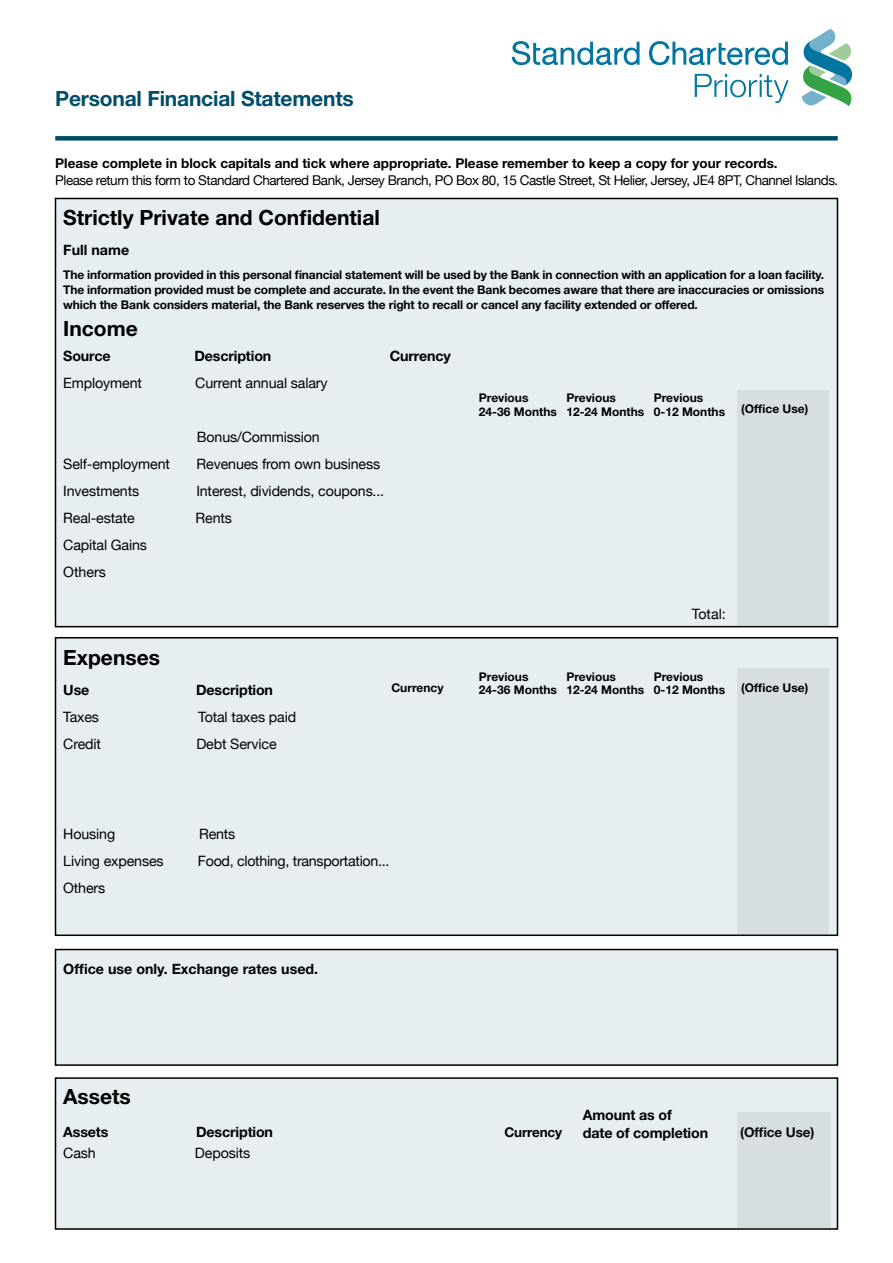
<style>
.page{position:relative;width:893px;height:1263px;background:#fff}
.page>*{position:absolute;margin:0;border:0;box-sizing:border-box;transform-origin:0 0}
.t1{font:700 21px "Helvetica Neue";color:#000}
.t2{font:700 21px "Helvetica Neue";letter-spacing:-.01em;color:#004d6a}
.t3{font:14.25px/27px "Helvetica Neue";letter-spacing:-.01em;color:#000}
.t4{font:700 14.25px/18px "Helvetica Neue";letter-spacing:-.01em;color:#000}
.t5{font:13.5px "Helvetica Neue";letter-spacing:-.035em;color:#000}
.t6{font:700 13.5px "Helvetica Neue";color:#000}
.t7{font:700 12px/13.5px "Helvetica Neue";color:#000}
</style>
<div class="page">
<div style="left:55px;top:198px;width:782px;height:429px;background:#e6eef1"></div>
<div style="left:55px;top:198px;width:783px;height:429px;border:2px solid #000"></div>
<div style="left:55px;top:638px;width:782px;height:297px;background:#e6eef1"></div>
<div style="left:55px;top:637px;width:783px;height:299px;border:2px solid #000"></div>
<div style="left:55px;top:949px;width:782px;height:116px;background:#e6eef1"></div>
<div style="left:55px;top:949px;width:783px;height:117px;border:2px solid #000"></div>
<div style="left:55px;top:136px;width:783px;height:5px;background:#004d6a"></div>
<div style="left:737px;top:390px;width:91px;height:236px;background:#d7dee2"></div>
<div style="left:737px;top:669px;width:91px;height:267px;background:#d7dee2"></div>
<div style="left:55px;top:1078px;width:782px;height:151px;background:#e6eef1"></div>
<div style="left:55px;top:1077px;width:783px;height:153px;border:2px solid #000"></div>
<div style="left:737px;top:1113px;width:93px;height:115px;background:#d7dee2"></div>
<svg style="left:802px;top:29px;width:50px;height:77px"></svg>
<svg style="left:512px;top:41px;width:127px;height:24px"></svg>
<svg style="left:649px;top:41px;width:139px;height:24px"></svg>
<svg style="left:695px;top:74px;width:94px;height:29px"></svg>
<h1 class="t2" style="left:55px;top:86px;width:300px">Personal Financial Statements</h1>
<p class="t6" style="left:55px;top:155px;width:724px">Please complete in block capitals and tick where appropriate. Please remember to keep a copy for your records.</p>
<p class="t5" style="left:55px;top:170px;width:785px">Please return this form to Standard Chartered Bank, Jersey Branch, PO Box 80, 15 Castle Street, St Helier, Jersey, JE4 8PT, Channel Islands.</p>
<h1 class="t1" style="left:63px;top:204px;width:318px">Strictly Private and Confidential</h1>
<p class="t4" style="left:63px;top:240px;width:67px">Full name</p>
<p class="t7" style="left:63px;top:267px;width:762px;line-height:15px;text-align:justify">The information provided in this personal financial statement will be used by the Bank in connection with an application for a loan facility.<br>The information provided must be complete and accurate. In the event the Bank becomes aware that there are inaccuracies or omissions which the Bank considers material, the Bank reserves the right to recall or cancel any facility extended or offered.</p>
<h1 class="t1" style="left:63px;top:315px;width:76px">Income</h1>
<p class="t4" style="left:63px;top:347px;width:49px">Source</p>
<p class="t4" style="left:194px;top:347px;width:78px">Description</p>
<p class="t4" style="left:390px;top:347px;width:63px">Currency</p>
<p class="t3" style="left:63px;top:371px;width:80px">Employment</p>
<p class="t3" style="left:195px;top:371px;width:134px">Current annual salary</p>
<p class="t3" style="left:197px;top:425px;width:124px">Bonus/Commission</p>
<p class="t3" style="left:63px;top:452px;width:108px">Self-employment</p>
<p class="t3" style="left:197px;top:452px;width:185px">Revenues from own business</p>
<p class="t3" style="left:63px;top:479px;width:77px">Investments</p>
<p class="t3" style="left:196px;top:479px;width:189px">Interest, dividends, coupons...</p>
<p class="t3" style="left:63px;top:506px;width:73px">Real-estate</p>
<p class="t3" style="left:196px;top:506px;width:38px">Rents</p>
<p class="t3" style="left:63px;top:533px;width:85px">Capital Gains<br>Others</p>
<p class="t7" style="left:479px;top:391px;width:80px">Previous<br>24-36 Months</p>
<p class="t7" style="left:566px;top:391px;width:80px">Previous<br>12-24 Months</p>
<p class="t7" style="left:654px;top:391px;width:73px">Previous<br>0-12 Months</p>
<h1 class="t1" style="left:63px;top:644px;width:98px">Expenses</h1>
<p class="t4" style="left:63px;top:680px;width:28px">Use</p>
<p class="t4" style="left:196px;top:680px;width:78px">Description</p>
<p class="t3" style="left:63px;top:704px;width:37px">Taxes</p>
<p class="t3" style="left:198px;top:704px;width:99px">Total taxes paid</p>
<p class="t3" style="left:63px;top:731px;width:39px">Credit</p>
<p class="t3" style="left:196px;top:731px;width:82px">Debt Service</p>
<p class="t3" style="left:692px;top:601px;width:36px">Total:</p>
<p class="t7" style="left:391px;top:681px;width:54px">Currency</p>
<p class="t7" style="left:479px;top:670px;width:80px">Previous<br>24-36 Months</p>
<p class="t7" style="left:566px;top:670px;width:80px">Previous<br>12-24 Months</p>
<p class="t7" style="left:654px;top:670px;width:73px">Previous<br>0-12 Months</p>
<p class="t7" style="left:741px;top:402px;width:69px">(Office Use)</p>
<p class="t7" style="left:741px;top:681px;width:69px">(Office Use)</p>
<p class="t3" style="left:63px;top:821px;width:53px">Housing</p>
<p class="t3" style="left:199px;top:821px;width:38px">Rents</p>
<p class="t3" style="left:63px;top:848px;width:102px">Living expenses</p>
<p class="t3" style="left:198px;top:848px;width:193px">Food, clothing, transportation...</p>
<p class="t3" style="left:63px;top:875px;width:44px">Others</p>
<p class="t4" style="left:63px;top:959px;width:256px">Office use only. Exchange rates used.</p>
<h1 class="t1" style="left:63px;top:1084px;width:69px">Assets</h1>
<p class="t4" style="left:63px;top:1123px;width:47px">Assets</p>
<p class="t4" style="left:196px;top:1123px;width:78px">Description</p>
<p class="t6" style="left:504px;top:1124px;width:59px">Currency</p>
<p class="t6" style="left:740px;top:1124px;width:76px">(Office Use)</p>
<p class="t3" style="left:63px;top:1140px;width:34px">Cash</p>
<p class="t3" style="left:195px;top:1140px;width:57px">Deposits</p>
<p class="t4" style="left:583px;top:1106px;width:127px">Amount as of<br>date of completion</p>
</div>
